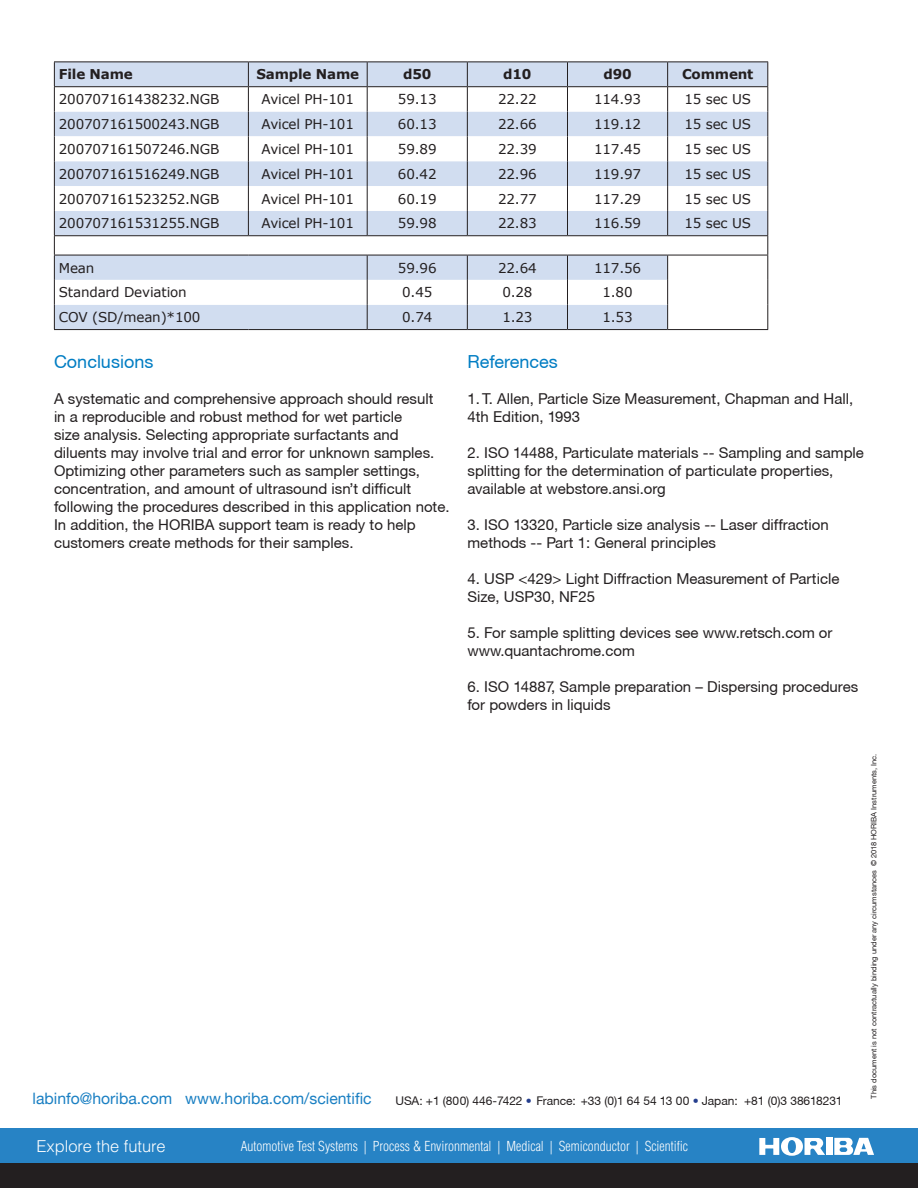
<style>
.page{position:relative;width:918px;height:1188px;background:#fff}
.page>*{position:absolute;margin:0;border:0;box-sizing:border-box;transform-origin:0 0}
.Texte_de_base{font:18px "Helvetica Neue CE";color:#007dc3}
.t1{font:300 16.5px "Helvetica LT Std";color:#fff}
.t2{font:15.75px "Helvetica Neue LT";color:#1b80c3}
.Texte_de_base-2{font:15px/18px "Helvetica Neue CE";color:#231f20}
.t3{font:13.5px "Verdana";letter-spacing:-.01em;color:#231f20}
.t4{font:300 condensed 13.5px "Helvetica LT Std";color:#fff}
.t5{font:700 13.5px "Verdana";letter-spacing:-.01em;color:#231f20}
.Référence{font:12px "Helvetica Neue CE";letter-spacing:-.005em;color:#231f20}
.t6{font:7.5px "Helvetica Neue CE";color:#231f20}
.s1{font-weight:700;color:#253f8e}
</style>
<div class="page">
<div style="left:0;top:1128px;width:918px;height:35px;background:#2783c5"></div>
<div style="left:0;top:1163px;width:918px;height:25px;background:#231f20"></div>
<img style="left:759px;top:1138px;width:20px;height:17px">
<img style="left:805px;top:1138px;width:27px;height:17px">
<img style="left:781px;top:1137px;width:22px;height:19px">
<img style="left:834px;top:1138px;width:40px;height:17px">
<svg style="left:55px;top:63px;width:712px;height:266px;background:#d4dff0"></svg>
<svg style="left:55px;top:87px;width:712px;height:218px"></svg>
<svg style="left:55px;top:136px;width:312px;height:169px"></svg>
<svg style="left:367px;top:256px;width:1px;height:73px"></svg>
<svg style="left:467px;top:256px;width:1px;height:73px"></svg>
<svg style="left:567px;top:256px;width:1px;height:73px"></svg>
<svg style="left:667px;top:256px;width:1px;height:73px"></svg>
<hr style="left:54px;top:329px;width:194px;height:1px;background:#231f20">
<hr style="left:248px;top:329px;width:119px;height:1px;background:#231f20">
<hr style="left:367px;top:329px;width:100px;height:1px;background:#231f20">
<hr style="left:467px;top:329px;width:100px;height:1px;background:#231f20">
<hr style="left:567px;top:329px;width:101px;height:1px;background:#231f20">
<hr style="left:668px;top:329px;width:100px;height:1px;background:#231f20">
<hr style="left:54px;top:235px;width:194px;height:1px;background:#231f20">
<hr style="left:248px;top:235px;width:119px;height:1px;background:#231f20">
<hr style="left:367px;top:235px;width:100px;height:1px;background:#231f20">
<hr style="left:467px;top:235px;width:100px;height:1px;background:#231f20">
<hr style="left:567px;top:235px;width:101px;height:1px;background:#231f20">
<hr style="left:668px;top:235px;width:100px;height:1px;background:#231f20">
<hr style="left:54px;top:255px;width:194px;height:1px;background:#231f20">
<hr style="left:248px;top:255px;width:119px;height:1px;background:#231f20">
<hr style="left:367px;top:255px;width:100px;height:1px;background:#231f20">
<hr style="left:467px;top:255px;width:100px;height:1px;background:#231f20">
<hr style="left:567px;top:255px;width:101px;height:1px;background:#231f20">
<hr style="left:668px;top:255px;width:100px;height:1px;background:#231f20">
<hr style="left:54px;top:62px;width:194px;height:1px;background:#231f20">
<svg style="left:54px;top:62px;width:1px;height:267px"></svg>
<hr style="left:248px;top:62px;width:119px;height:1px;background:#231f20">
<svg style="left:248px;top:62px;width:1px;height:173px"></svg>
<hr style="left:367px;top:62px;width:100px;height:1px;background:#231f20">
<svg style="left:367px;top:62px;width:1px;height:173px"></svg>
<hr style="left:467px;top:62px;width:100px;height:1px;background:#231f20">
<svg style="left:467px;top:62px;width:1px;height:173px"></svg>
<hr style="left:567px;top:62px;width:101px;height:1px;background:#231f20">
<svg style="left:567px;top:62px;width:1px;height:173px"></svg>
<hr style="left:668px;top:62px;width:100px;height:1px;background:#231f20">
<svg style="left:667px;top:62px;width:1px;height:173px"></svg>
<svg style="left:767px;top:62px;width:1px;height:267px"></svg>
<hr style="left:54px;top:86px;width:194px;height:1px;background:#231f20">
<hr style="left:248px;top:86px;width:119px;height:1px;background:#231f20">
<hr style="left:367px;top:86px;width:100px;height:1px;background:#231f20">
<hr style="left:467px;top:86px;width:100px;height:1px;background:#231f20">
<hr style="left:567px;top:86px;width:101px;height:1px;background:#231f20">
<hr style="left:668px;top:86px;width:100px;height:1px;background:#231f20">
<p class="t5" style="left:59px;top:65px;width:75px">File Name</p>
<p class="t5" style="left:256px;top:65px;width:104px">Sample Name</p>
<p class="t5" style="left:403px;top:65px;width:30px">d50</p>
<p class="t5" style="left:503px;top:65px;width:30px">d10</p>
<p class="t5" style="left:603px;top:65px;width:30px">d90</p>
<p class="t5" style="left:682px;top:65px;width:73px">Comment</p>
<p class="t3" style="left:59px;top:90px;width:162px">200707161438232.NGB</p>
<p class="t3" style="left:262px;top:90px;width:94px">Avicel PH-101</p>
<p class="t3" style="left:398px;top:90px;width:40px">59.13</p>
<p class="t3" style="left:498px;top:90px;width:40px">22.22</p>
<p class="t3" style="left:594px;top:90px;width:49px">114.93</p>
<p class="t3" style="left:684px;top:90px;width:68px">15 sec US</p>
<p class="t3" style="left:59px;top:115px;width:162px">200707161500243.NGB</p>
<p class="t3" style="left:262px;top:115px;width:94px">Avicel PH-101</p>
<p class="t3" style="left:398px;top:115px;width:40px">60.13</p>
<p class="t3" style="left:498px;top:115px;width:40px">22.66</p>
<p class="t3" style="left:594px;top:115px;width:49px">119.12</p>
<p class="t3" style="left:684px;top:115px;width:68px">15 sec US</p>
<p class="t3" style="left:59px;top:140px;width:162px">200707161507246.NGB</p>
<p class="t3" style="left:262px;top:140px;width:94px">Avicel PH-101</p>
<p class="t3" style="left:398px;top:140px;width:40px">59.89</p>
<p class="t3" style="left:498px;top:140px;width:40px">22.39</p>
<p class="t3" style="left:594px;top:140px;width:49px">117.45</p>
<p class="t3" style="left:684px;top:140px;width:68px">15 sec US</p>
<p class="t3" style="left:59px;top:165px;width:162px">200707161516249.NGB</p>
<p class="t3" style="left:262px;top:165px;width:94px">Avicel PH-101</p>
<p class="t3" style="left:398px;top:165px;width:40px">60.42</p>
<p class="t3" style="left:498px;top:165px;width:40px">22.96</p>
<p class="t3" style="left:594px;top:165px;width:49px">119.97</p>
<p class="t3" style="left:684px;top:165px;width:68px">15 sec US</p>
<p class="t3" style="left:59px;top:189px;width:162px">200707161523252.NGB</p>
<p class="t3" style="left:262px;top:189px;width:94px">Avicel PH-101</p>
<p class="t3" style="left:398px;top:189px;width:40px">60.19</p>
<p class="t3" style="left:498px;top:189px;width:40px">22.77</p>
<p class="t3" style="left:594px;top:189px;width:49px">117.29</p>
<p class="t3" style="left:684px;top:189px;width:68px">15 sec US</p>
<p class="t3" style="left:59px;top:214px;width:162px">200707161531255.NGB</p>
<p class="t3" style="left:262px;top:214px;width:94px">Avicel PH-101</p>
<p class="t3" style="left:398px;top:214px;width:40px">59.98</p>
<p class="t3" style="left:498px;top:214px;width:40px">22.83</p>
<p class="t3" style="left:594px;top:214px;width:49px">116.59</p>
<p class="t3" style="left:684px;top:214px;width:68px">15 sec US</p>
<p class="t3" style="left:59px;top:258px;width:37px">Mean</p>
<p class="t3" style="left:398px;top:258px;width:40px">59.96</p>
<p class="t3" style="left:498px;top:258px;width:40px">22.64</p>
<p class="t3" style="left:594px;top:258px;width:49px">117.56</p>
<p class="t3" style="left:59px;top:283px;width:129px">Standard Deviation</p>
<p class="t3" style="left:402px;top:283px;width:32px">0.45</p>
<p class="t3" style="left:502px;top:283px;width:32px">0.28</p>
<p class="t3" style="left:602px;top:283px;width:32px">1.80</p>
<p class="t3" style="left:59px;top:308px;width:143px">COV (SD/mean)*100</p>
<p class="t3" style="left:402px;top:308px;width:32px">0.74</p>
<p class="t3" style="left:502px;top:308px;width:32px">1.23</p>
<p class="t3" style="left:602px;top:308px;width:32px">1.53</p>
<p class="Texte_de_base" style="left:54px;top:351px;width:101px">Conclusions</p>
<p class="Texte_de_base-2" style="left:54px;top:390px;width:397px">A systematic and comprehensive approach should result<br>in a reproducible and robust method for wet particle<br>size analysis. Selecting appropriate surfactants and diluents may involve trial and error for unknown samples.<br>Optimizing other parameters such as sampler settings, concentration, and amount of ultrasound isn’t difficult following the procedures described in this application note.<br>In addition, the HORIBA support team is ready to help customers create methods for their samples.</p>
<p class="Texte_de_base" style="left:468px;top:351px;width:92px">References</p>
<p class="Texte_de_base-2" style="left:468px;top:390px;width:387px">1. T. Allen, Particle Size Measurement, Chapman and Hall,<br>4th Edition, 1993</p>
<p class="Texte_de_base-2" style="left:468px;top:444px;width:398px">2. ISO 14488, Particulate materials -- Sampling and sample splitting for the determination of particulate properties, available at webstore.ansi.org</p>
<p class="Texte_de_base-2" style="left:468px;top:516px;width:363px">3. ISO 13320, Particle size analysis -- Laser diffraction methods -- Part 1: General principles</p>
<p class="Texte_de_base-2" style="left:468px;top:570px;width:373px">4. USP &lt;429&gt; Light Diffraction Measurement of Particle<br>Size, USP30, NF25</p>
<p class="Texte_de_base-2" style="left:468px;top:624px;width:367px">5. For sample splitting devices see www.retsch.com or www.quantachrome.com</p>
<p class="Texte_de_base-2" style="left:468px;top:678px;width:392px">6. ISO 14887, Sample preparation – Dispersing procedures for powders in liquids</p>
<p class="t2" style="left:33px;top:1089px;width:340px">labinfo@horiba.com www.horiba.com/scientific</p>
<p class="Référence" style="left:396px;top:1093px;width:449px">USA: +1 (800) 446-7422 <span class="s1">•</span> France: +33 (0)1 64 54 13 00 <span class="s1">•</span> Japan: +81 (0)3 38618231</p>
<p class="t1" style="left:36px;top:1136px;width:131px">Explore the future</p>
<p class="t4" style="left:241px;top:1138px;width:449px">Automotive Test Systems | Process &amp; Environmental | Medical | Semiconductor | Scientific</p>
<p class="t6" style="left:869px;top:1099px;width:347px;rotate:-90deg">This document is not contractually binding under any circumstances © 2018 HORIBA Instruments, Inc.</p>
</div>
